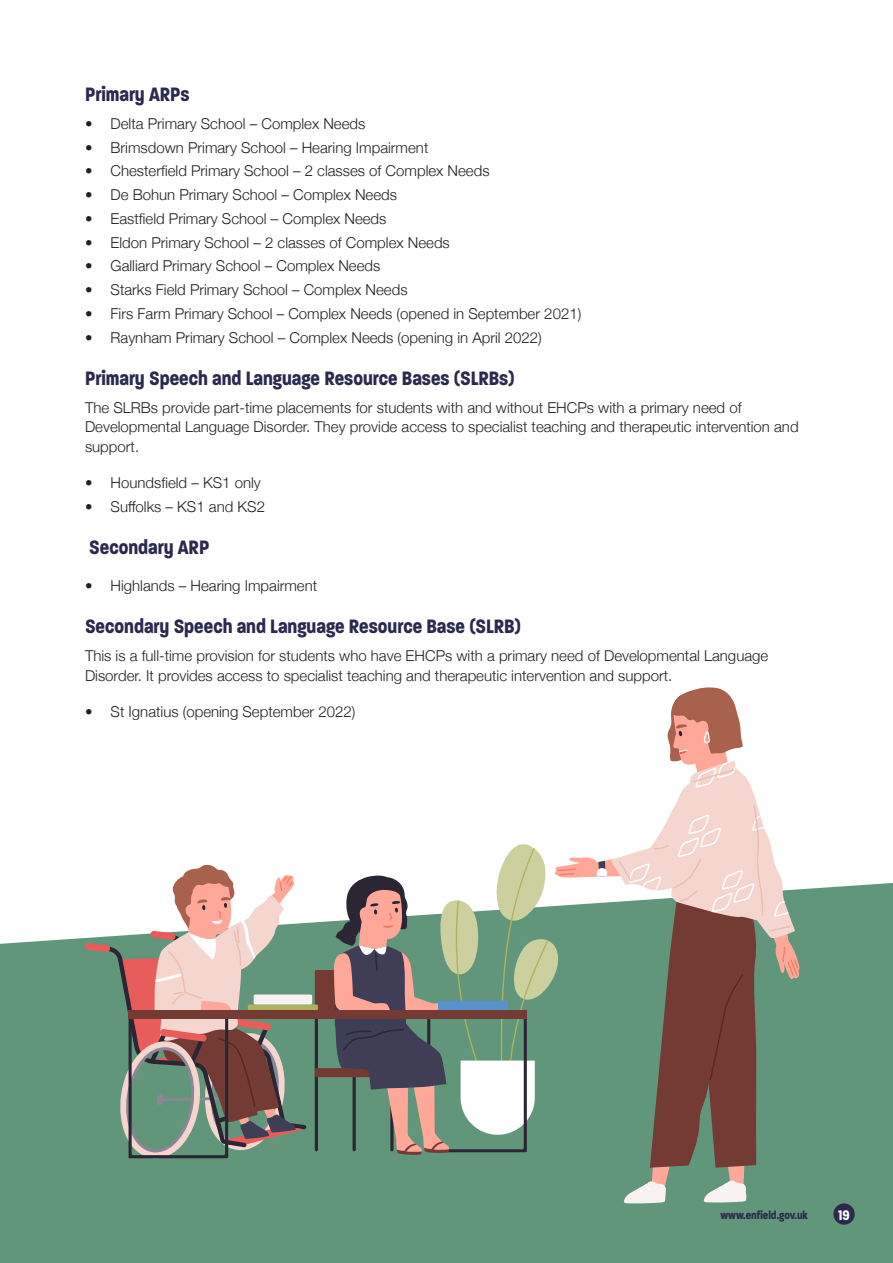
<style>
.page{position:relative;width:893px;height:1263px;background:#fff}
.page>*{position:absolute;margin:0;border:0;box-sizing:border-box;transform-origin:0 0}
.Head2{font:700 21px "Paralucent Condensed";color:#2b294d}
.Body_copy__4mm{font:700 21px "Paralucent Condensed";color:#2b294d}
.Body_copy__4mm-2{font:300 15px/19.5px "Helvetica Neue";color:#231f20}
.t1{font:700 15px "Paralucent Condensed";color:#fff}
.t2{font:700 12px "Paralucent Condensed";color:#2b294d}
</style>
<div class="page">
<div style="left:0;top:728px;width:893px;height:535px;background:#62967a"></div>
<svg style="left:0;top:728px;width:893px;height:216px;background:#f1f6f3"></svg>
<hr style="left:315px;top:1013px;width:3px;height:138px;background:#2b2633;border-radius:2px">
<div style="left:315px;top:970px;width:78px;height:45px;background:#733b33"></div>
<div style="left:315px;top:1068px;width:118px;height:9px;background:#733b33"></div>
<div style="left:248px;top:1004px;width:70px;height:6px;background:#adb35c"></div>
<div style="left:254px;top:994px;width:58px;height:10px;background:#f7f2f0"></div>
<svg style="left:85px;top:865px;width:221px;height:293px"></svg>
<div style="left:129px;top:1010px;width:398px;height:9px;background:#733b33"></div>
<svg style="left:334px;top:687px;width:466px;height:517px"></svg>
<div style="left:833px;top:1203px;width:22px;height:22px;background:#2b294d;border-radius:50%"></div>
<p class="Head2" style="left:85px;top:81px;width:106px">Primary ARPs</p>
<p class="Body_copy__4mm-2" style="left:85px;top:113px;width:282px">• Delta Primary School – Complex Needs</p>
<p class="Body_copy__4mm-2" style="left:85px;top:136px;width:345px">• Brimsdown Primary School – Hearing Impairment</p>
<p class="Body_copy__4mm-2" style="left:85px;top:160px;width:406px">• Chesterfield Primary School – 2 classes of Complex Needs</p>
<p class="Body_copy__4mm-2" style="left:85px;top:184px;width:313px">• De Bohun Primary School – Complex Needs</p>
<p class="Body_copy__4mm-2" style="left:85px;top:208px;width:303px">• Eastfield Primary School – Complex Needs</p>
<p class="Body_copy__4mm-2" style="left:85px;top:231px;width:366px">• Eldon Primary School – 2 classes of Complex Needs</p>
<p class="Body_copy__4mm-2" style="left:85px;top:255px;width:297px">• Galliard Primary School – Complex Needs</p>
<p class="Body_copy__4mm-2" style="left:85px;top:279px;width:324px">• Starks Field Primary School – Complex Needs</p>
<p class="Body_copy__4mm-2" style="left:85px;top:303px;width:498px">• Firs Farm Primary School – Complex Needs (opened in September 2021)</p>
<p class="Body_copy__4mm-2" style="left:85px;top:326px;width:458px">• Raynham Primary School – Complex Needs (opening in April 2022)</p>
<p class="Head2" style="left:85px;top:365px;width:431px">Primary Speech and Language Resource Bases (SLRBs)</p>
<p class="Body_copy__4mm-2" style="left:85px;top:397px;width:715px">The SLRBs provide part-time placements for students with and without EHCPs with a primary need of<br>Developmental Language Disorder. They provide access to specialist teaching and therapeutic intervention and support.</p>
<p class="Body_copy__4mm-2" style="left:85px;top:472px;width:177px">• Houndsfield – KS1 only</p>
<p class="Body_copy__4mm-2" style="left:85px;top:496px;width:181px">• Suffolks – KS1 and KS2</p>
<p class="Body_copy__4mm" style="left:89px;top:535px;width:122px">Secondary ARP</p>
<p class="Body_copy__4mm-2" style="left:85px;top:575px;width:234px">• Highlands – Hearing Impairment</p>
<p class="Head2" style="left:85px;top:614px;width:437px">Secondary Speech and Language Resource Base (SLRB)</p>
<p class="Body_copy__4mm-2" style="left:85px;top:645px;width:685px">This is a full-time provision for students who have EHCPs with a primary need of Developmental Language<br>Disorder. It provides access to specialist teaching and therapeutic intervention and support.</p>
<p class="Body_copy__4mm-2" style="left:85px;top:701px;width:272px">• St Ignatius (opening September 2022)</p>
<p class="t2" style="left:720px;top:1207px;width:89px">www.enfield.gov.uk</p>
<p class="t1" style="left:838px;top:1206px;width:13px">19</p>
</div>
